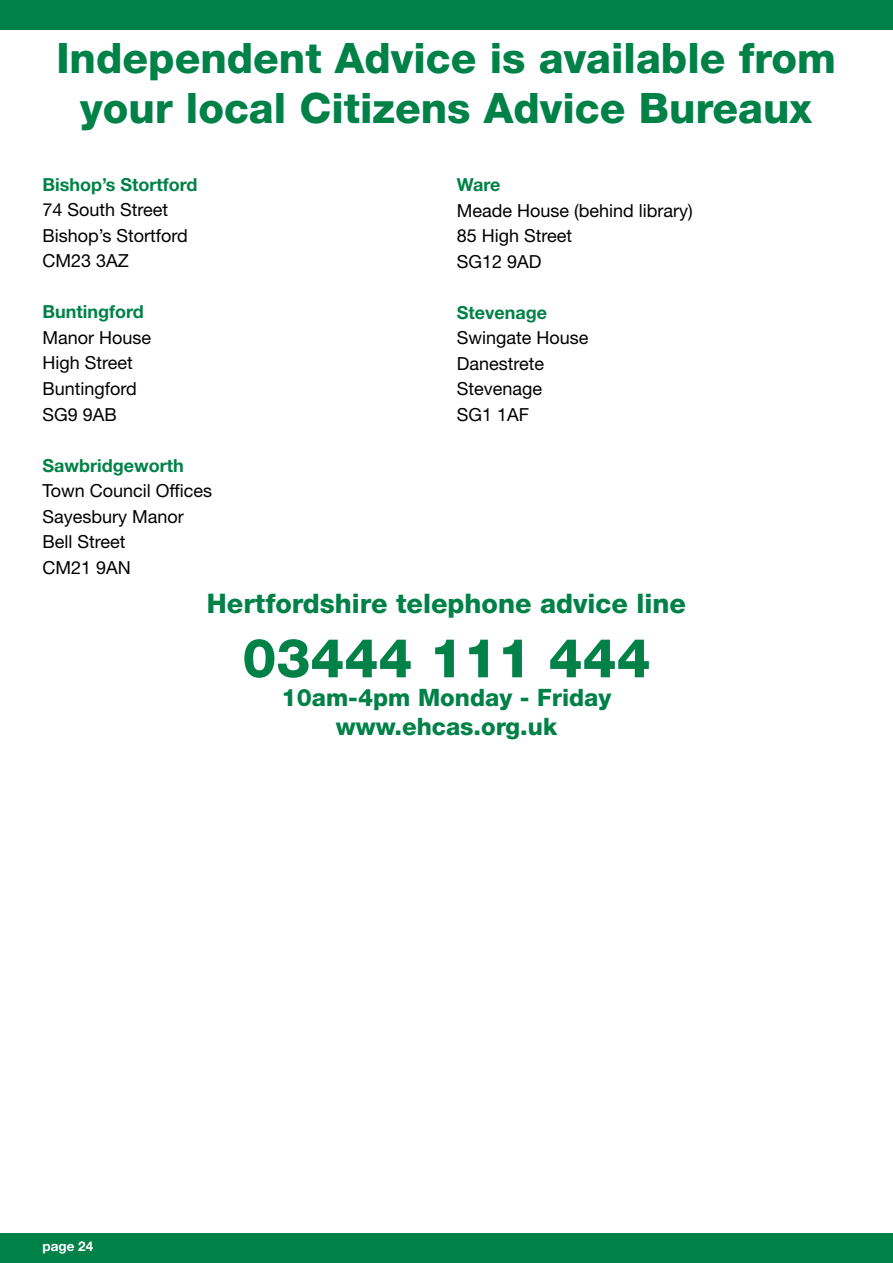
<style>
.page{position:relative;width:893px;height:1263px;background:#fff}
.page>*{position:absolute;margin:0;border:0;box-sizing:border-box;transform-origin:0 0}
.t1{font:800 54px "Helvetica Neue LT Std";color:#008148}
.t2{font:800 42px/50.4px "Helvetica Neue LT Std";color:#008148;text-align:center}
.t3{font:800 27px "Helvetica Neue LT Std";color:#008148}
.t4{font:800 24px/28.8px "Helvetica Neue LT Std";color:#008148;text-align:center}
.t5{font:18px/25.5px "Helvetica Neue LT Std";color:#000}
.t6{font:700 18px "Helvetica Neue LT Std";color:#008148}
.t7{font:700 13.5px "Helvetica Neue LT Std";color:#fff}
</style>
<div class="page">
<div style="left:0;top:0;width:893px;height:30px;background:#008148"></div>
<div style="left:0;top:1233px;width:893px;height:30px;background:#008148"></div>
<h2 class="t2" style="left:56px;top:32px;width:781px">Independent Advice is available from your local Citizens Advice Bureaux</h2>
<p class="t6" style="left:43px;top:173px;width:157px">Bishop’s Stortford</p>
<p class="t5" style="left:43px;top:197px;width:147px">74 South Street<br>Bishop’s Stortford<br>CM23 3AZ</p>
<p class="t6" style="left:43px;top:301px;width:103px">Buntingford</p>
<p class="t5" style="left:43px;top:325px;width:110px">Manor House<br>High Street<br>Buntingford<br>SG9 9AB</p>
<p class="t6" style="left:43px;top:454px;width:143px">Sawbridgeworth</p>
<p class="t5" style="left:43px;top:478px;width:171px">Town Council Offices<br>Sayesbury Manor<br>Bell Street<br>CM21 9AN</p>
<p class="t6" style="left:457px;top:173px;width:45px">Ware</p>
<p class="t5" style="left:457px;top:197px;width:238px">Meade House (behind library)<br>85 High Street<br>SG12 9AD</p>
<p class="t6" style="left:457px;top:301px;width:92px">Stevenage</p>
<p class="t5" style="left:457px;top:325px;width:133px">Swingate House<br>Danestrete<br>Stevenage<br>SG1 1AF</p>
<h3 class="t3" style="left:207px;top:587px;width:481px">Hertfordshire telephone advice line</h3>
<h1 class="t1" style="left:242px;top:626px;width:410px">03444 111 444</h1>
<h3 class="t4" style="left:282px;top:683px;width:331px">10am-4pm Monday - Friday www.ehcas.org.uk</h3>
<p class="t7" style="left:43px;top:1238px;width:52px">page 24</p>
</div>
